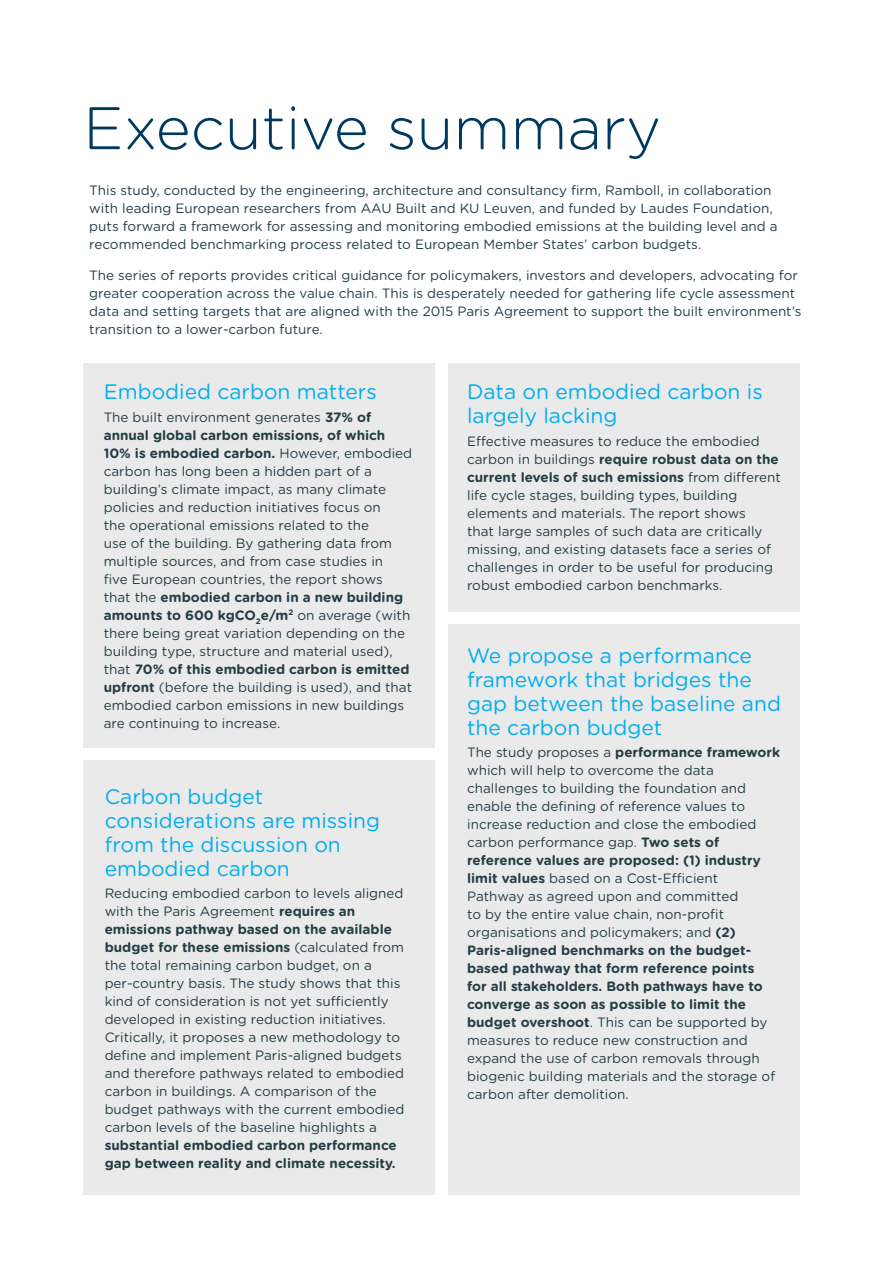
<style>
.page{position:relative;width:893px;height:1263px;background:#fff}
.page>*{position:absolute;margin:0;border:0;box-sizing:border-box;transform-origin:0 0}
.t1{font:300 60px "Gotham Rounded";color:#00395f}
.t2{font:21px/24px "Gotham Rounded";color:#00aeef}
.t3{font:13.5px/18px "Gotham Rounded";color:#233d46}
.t4{font:700 13.5px/18px "Gotham Rounded";color:#233d46}
.s1{font-weight:700}
</style>
<div class="page">
<div style="left:83px;top:364px;width:352px;height:384px;background:#eaeaea"></div>
<div style="left:448px;top:364px;width:352px;height:248px;background:#eaeaea"></div>
<div style="left:83px;top:760px;width:352px;height:435px;background:#eaeaea"></div>
<div style="left:448px;top:625px;width:352px;height:570px;background:#eaeaea"></div>
<h1 class="t1" style="left:83px;top:88px;width:579px">Executive summary</h1>
<p class="t3" style="left:89px;top:180px;width:690px">This study, conducted by the engineering, architecture and consultancy firm, Ramboll, in collaboration with leading European researchers from AAU Built and KU Leuven, and funded by Laudes Foundation, puts forward a framework for assessing and monitoring embodied emissions at the building level and a recommended benchmarking process related to European Member States’ carbon budgets.</p>
<p class="t3" style="left:89px;top:265px;width:714px">The series of reports provides critical guidance for policymakers, investors and developers, advocating for greater cooperation across the value chain. This is desperately needed for gathering life cycle assessment data and setting targets that are aligned with the 2015 Paris Agreement to support the built environment’s transition to a lower-carbon future.</p>
<h2 class="t2" style="left:104px;top:379px;width:275px">Embodied carbon matters</h2>
<p class="t3" style="left:104px;top:407px;width:310px">The built environment generates <span class="s1">37% of annual global carbon emissions, of which 10% is embodied carbon.</span> However, embodied carbon has long been a hidden part of a building’s climate impact, as many climate policies and reduction initiatives focus on<br>the operational emissions related to the<br>use of the building. By gathering data from multiple sources, and from case studies in<br>five European countries, the report shows that the <span class="s1">embodied carbon in a new building amounts to 600 kgCO</span><sub>2</sub><span class="s1">e/m</span><sup>2</sup> on average (with there being great variation depending on the building type, structure and material used), that <span class="s1">70% of this embodied carbon is emitted upfront</span> (before the building is used), and that embodied carbon emissions in new buildings are continuing to increase.</p>
<h2 class="t2" style="left:105px;top:784px;width:277px">Carbon budget considerations are missing from the discussion on embodied carbon</h2>
<p class="t3" style="left:105px;top:884px;width:301px">Reducing embodied carbon to levels aligned with the Paris Agreement <span class="s1">requires an emissions pathway based on the available budget for these emissions</span> (calculated from the total remaining carbon budget, on a per-country basis. The study shows that this kind of consideration is not yet sufficiently developed in existing reduction initiatives.<br>Critically, it proposes a new methodology to define and implement Paris-aligned budgets and therefore pathways related to embodied carbon in buildings. A comparison of the budget pathways with the current embodied carbon levels of the baseline highlights a</p>
<p class="t4" style="left:105px;top:1136px;width:294px">substantial embodied carbon performance gap between reality and climate necessity.</p>
<h2 class="t2" style="left:467px;top:379px;width:297px">Data on embodied carbon is largely lacking</h2>
<p class="t3" style="left:467px;top:431px;width:315px">Effective measures to reduce the embodied carbon in buildings <span class="s1">require robust data on the current levels of such emissions</span> from different life cycle stages, building types, building elements and materials. The report shows<br>that large samples of such data are critically missing, and existing datasets face a series of challenges in order to be useful for producing robust embodied carbon benchmarks.</p>
<h2 class="t2" style="left:467px;top:642px;width:315px">We propose a performance framework that bridges the gap between the baseline and the carbon budget</h2>
<p class="t3" style="left:467px;top:742px;width:314px">The study proposes a <span class="s1">performance framework </span>which will help to overcome the data challenges to building the foundation and enable the defining of reference values to increase reduction and close the embodied carbon performance gap. <span class="s1">Two sets of reference values are proposed: (1) industry limit values</span> based on a Cost-Efficient<br>Pathway as agreed upon and committed<br>to by the entire value chain, non-profit organisations and policymakers; and <span class="s1">(2)<br>Paris-aligned benchmarks on the budget&shy;based pathway that form reference points<br>for all stakeholders. Both pathways have to converge as soon as possible to limit the budget overshoot</span>. This can be supported by measures to reduce new construction and expand the use of carbon removals through biogenic building materials and the storage of carbon after demolition.</p>
</div>
